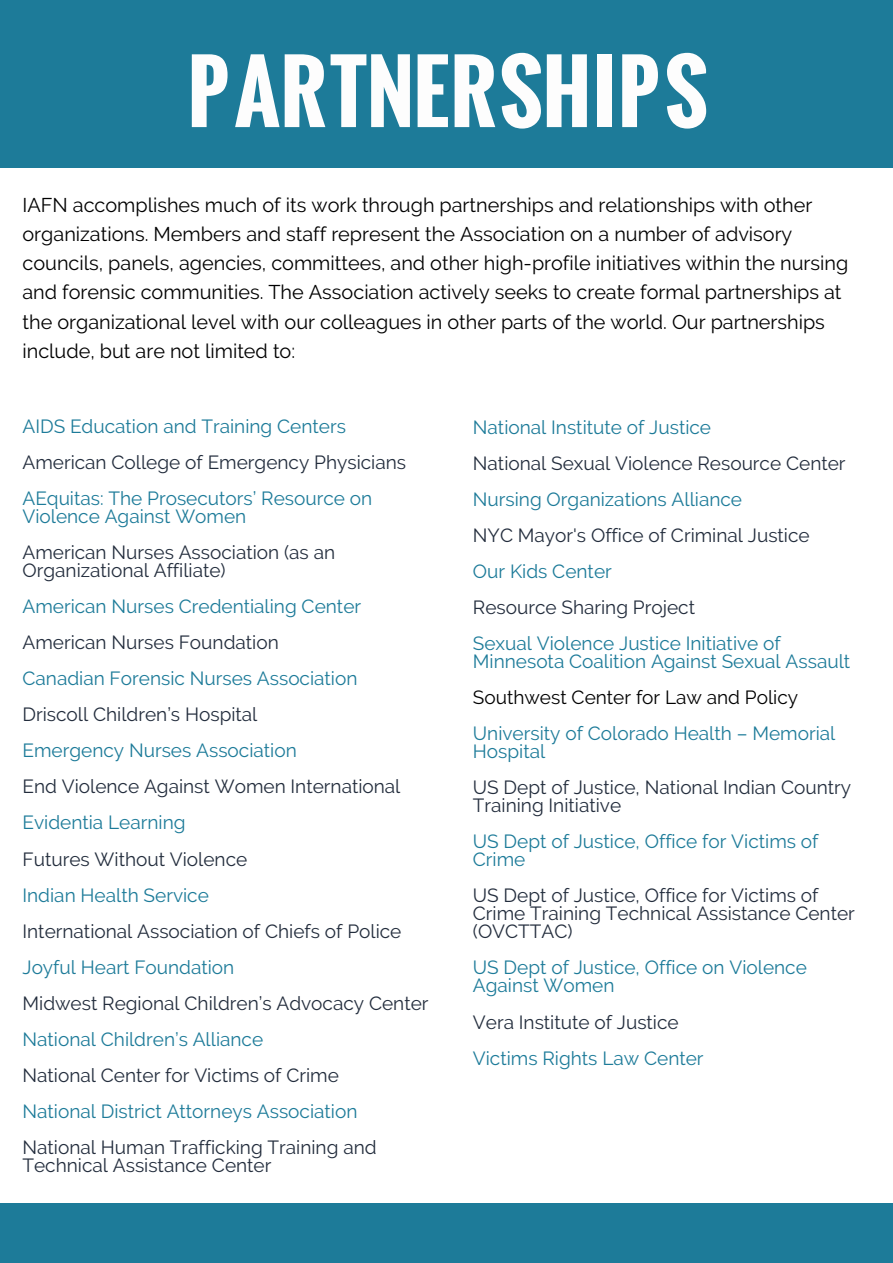
<style>
.page{position:relative;width:893px;height:1263px;background:#fff}
.page>*{position:absolute;margin:0;border:0;box-sizing:border-box;transform-origin:0 0}
.t1{font:700 82.8px "Oswald";letter-spacing:.02em;color:#fdfdfd}
.t2{font:19.8px/29.2px "Raleway";color:#000}
.t3{font:19.05px/18px "Raleway";color:#232d3d}
.t4{font:19.05px/18px "Raleway";color:#1d7b99}
.t5{font:19.05px "Raleway";color:#000}
</style>
<div class="page">
<div style="left:0;top:0;width:893px;height:168px;background:#1d7b99"></div>
<div style="left:0;top:1203px;width:893px;height:60px;background:#1d7b99"></div>
<h1 class="t1" style="left:187px;top:29px;width:522px">PARTNERSHIPS</h1>
<p class="t2" style="left:23px;top:190px;width:827px">IAFN accomplishes much of its work through partnerships and relationships with other organizations. Members and staff represent the Association on a number of advisory councils, panels, agencies, committees, and other high-profile initiatives within the nursing and forensic communities. The Association actively seeks to create formal partnerships at the organizational level with our colleagues in other parts of the world. Our partnerships include, but are not limited to:</p>
<p class="t4" style="left:23px;top:417px;width:325px">AIDS Education and Training Centers</p>
<p class="t3" style="left:23px;top:453px;width:385px">American College of Emergency Physicians</p>
<p class="t4" style="left:23px;top:489px;width:351px">AEquitas: The Prosecutors’ Resource on<br>Violence Against Women</p>
<p class="t3" style="left:23px;top:543px;width:314px">American Nurses Association (as an<br>Organizational Affiliate)</p>
<p class="t4" style="left:23px;top:597px;width:340px">American Nurses Credentialing Center</p>
<p class="t3" style="left:23px;top:634px;width:258px">American Nurses Foundation</p>
<p class="t4" style="left:23px;top:670px;width:336px">Canadian Forensic Nurses Association</p>
<p class="t3" style="left:23px;top:706px;width:236px">Driscoll Children’s Hospital</p>
<p class="t4" style="left:23px;top:742px;width:276px">Emergency Nurses Association</p>
<p class="t3" style="left:23px;top:778px;width:379px">End Violence Against Women International</p>
<p class="t4" style="left:23px;top:814px;width:165px">Evidentia Learning</p>
<p class="t3" style="left:23px;top:850px;width:226px">Futures Without Violence</p>
<p class="t4" style="left:23px;top:886px;width:188px">Indian Health Service</p>
<p class="t3" style="left:23px;top:922px;width:380px">International Association of Chiefs of Police</p>
<p class="t4" style="left:23px;top:958px;width:213px">Joyful Heart Foundation</p>
<p class="t3" style="left:23px;top:994px;width:408px">Midwest Regional Children’s Advocacy Center</p>
<p class="t4" style="left:23px;top:1030px;width:242px">National Children’s Alliance</p>
<p class="t3" style="left:23px;top:1066px;width:318px">National Center for Victims of Crime</p>
<p class="t4" style="left:23px;top:1102px;width:336px">National District Attorneys Association</p>
<p class="t3" style="left:23px;top:1138px;width:356px">National Human Trafficking Training and<br>Technical Assistance Center</p>
<p class="t4" style="left:473px;top:418px;width:240px">National Institute of Justice</p>
<p class="t3" style="left:473px;top:454px;width:374px">National Sexual Violence Resource Center</p>
<p class="t4" style="left:473px;top:490px;width:271px">Nursing Organizations Alliance</p>
<p class="t3" style="left:473px;top:526px;width:338px">NYC Mayor's Office of Criminal Justice</p>
<p class="t4" style="left:473px;top:562px;width:140px">Our Kids Center</p>
<p class="t3" style="left:473px;top:598px;width:224px">Resource Sharing Project</p>
<p class="t4" style="left:473px;top:634px;width:379px">Sexual Violence Justice Initiative of<br>Minnesota Coalition Against Sexual Assault</p>
<p class="t5" style="left:473px;top:686px;width:327px">Southwest Center for Law and Policy</p>
<p class="t4" style="left:473px;top:724px;width:364px">University of Colorado Health – Memorial<br>Hospital</p>
<p class="t3" style="left:473px;top:778px;width:380px">US Dept of Justice, National Indian Country<br>Training Initiative</p>
<p class="t4" style="left:473px;top:833px;width:347px">US Dept of Justice, Office for Victims of<br>Crime</p>
<p class="t3" style="left:473px;top:887px;width:383px">US Dept of Justice, Office for Victims of<br>Crime Training Technical Assistance Center (OVCTTAC)</p>
<p class="t4" style="left:473px;top:959px;width:335px">US Dept of Justice, Office on Violence<br>Against Women</p>
<p class="t3" style="left:473px;top:1013px;width:207px">Vera Institute of Justice</p>
<p class="t4" style="left:473px;top:1049px;width:232px">Victims Rights Law Center</p>
</div>
